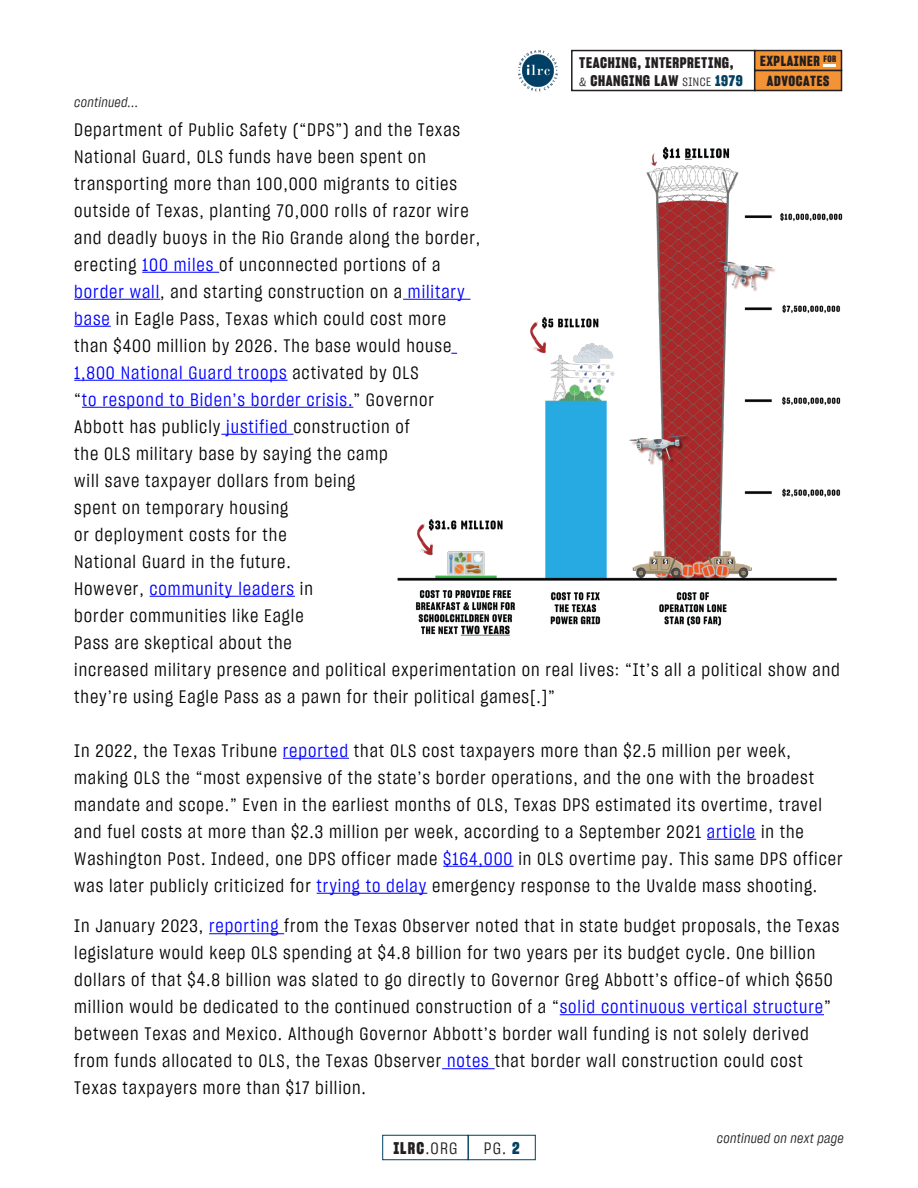
<style>
.page{position:relative;width:918px;height:1188px;background:#fff}
.page>*{position:absolute;margin:0;border:0;box-sizing:border-box;transform-origin:0 0}
.t1{font:18px/27px "Sharp Grotesk Book 15";letter-spacing:.05em;color:#040503}
.t2{font:16.5px "Sharp Grotesk Bold 15";color:#231f20}
.t3{font:16.5px "Sharp Grotesk Book 15";color:#231f20}
.t4{font:15px/18px "Sharp Grotesk Bold 15";letter-spacing:.04em;color:#231f20}
.t5{font:14.25px/20px "Sharp Grotesk Bold 15";letter-spacing:.04em;color:#231f20;text-align:center}
.t6{font:13.5px "Sharp Grotesk Book Italic 15";letter-spacing:.02em;color:#231f20}
.s1{font-family:"Sharp Grotesk Book 15";font-size:12px}
.s2{color:#024161}
.s3{color:#00f}
.s4{font-family:"Sharp Grotesk Book 15"}
.s5{font-family:"Sharp Grotesk Bold 15";color:#024161}
</style>
<div class="page">
<div style="left:571px;top:50px;width:184px;height:41px;border:2px solid #231f20"></div>
<div style="left:755px;top:51px;width:87px;height:20px;background:#f29336"></div>
<div style="left:754px;top:50px;width:88px;height:21px;border:2px solid #231f20"></div>
<div style="left:755px;top:71px;width:87px;height:20px;background:#f29336"></div>
<div style="left:754px;top:70px;width:88px;height:21px;border:2px solid #231f20"></div>
<img style="left:518px;top:50px;width:40px;height:41px">
<div style="left:382px;top:1135px;width:87px;height:25px;border:1px solid #024161"></div>
<div style="left:468px;top:1135px;width:68px;height:25px;border:1px solid #024161"></div>
<svg style="left:824px;top:64px;width:12px;height:2px"></svg>
<hr style="left:142px;top:272px;width:77px;height:1px;background:#00f">
<hr style="left:74px;top:299px;width:86px;height:1px;background:#00f">
<hr style="left:74px;top:326px;width:37px;height:1px;background:#00f">
<hr style="left:74px;top:380px;width:214px;height:1px;background:#00f">
<hr style="left:82px;top:407px;width:271px;height:1px;background:#00f">
<hr style="left:221px;top:434px;width:72px;height:1px;background:#00f">
<hr style="left:150px;top:596px;width:145px;height:1px;background:#00f">
<hr style="left:283px;top:758px;width:66px;height:1px;background:#00f">
<hr style="left:707px;top:839px;width:49px;height:1px;background:#00f">
<hr style="left:443px;top:866px;width:71px;height:1px;background:#00f">
<hr style="left:317px;top:893px;width:110px;height:1px;background:#00f">
<hr style="left:209px;top:933px;width:75px;height:1px;background:#00f">
<hr style="left:560px;top:1014px;width:264px;height:1px;background:#00f">
<hr style="left:442px;top:1068px;width:53px;height:1px;background:#00f">
<img style="left:397px;top:147px;width:446px;height:489px">
<p class="t6" style="left:74px;top:92px;width:66px">continued...</p>
<p class="t4" style="left:579px;top:53px;width:165px">TEACHING, INTERPRETING, <span class="s1">&amp;</span> CHANGING LAW <span class="s1">SINCE</span> <span class="s2">1979</span></p>
<p class="t5" style="left:760px;top:51px;width:77px">EXPLAINER <sup>FOR<br></sup>ADVOCATES</p>
<p class="t1" style="left:74px;top:115px;width:767px">Department of Public Safety (“DPS”) and the Texas<br>National Guard, OLS funds have been spent on<br>transporting more than 100,000 migrants to cities<br>outside of Texas, planting 70,000 rolls of razor wire<br>and deadly buoys in the Rio Grande along the border,<br>erecting <span class="s3">100 miles</span> of unconnected portions of a<br><span class="s3">border wall</span>, and starting construction on a <span class="s3">military<br>base</span> in Eagle Pass, Texas which could cost more<br>than $400 million by 2026. The base would house<br><span class="s3">1,800 National Guard troops</span> activated by OLS<br>“<span class="s3">to respond to Biden’s border crisis.</span>” Governor<br>Abbott has publicly <span class="s3">justified</span> construction of<br>the OLS military base by saying the camp<br>will save taxpayer dollars from being<br>spent on temporary housing<br>or deployment costs for the<br>National Guard in the future.<br>However, <span class="s3">community leaders</span> in<br>border communities like Eagle<br>Pass are skeptical about the<br>increased military presence and political experimentation on real lives: “It’s all a political show and they’re using Eagle Pass as a pawn for their political games[.]”</p>
<p class="t1" style="left:74px;top:736px;width:770px">In 2022, the Texas Tribune <span class="s3">reported</span> that OLS cost taxpayers more than $2.5 million per week, making OLS the “most expensive of the state’s border operations, and the one with the broadest mandate and scope.” Even in the earliest months of OLS, Texas DPS estimated its overtime, travel and fuel costs at more than $2.3 million per week, according to a September 2021 <span class="s3">article</span> in the Washington Post. Indeed, one DPS officer made <span class="s3">$164,000</span> in OLS overtime pay. This same DPS officer was later publicly criticized for <span class="s3">trying to delay</span> emergency response to the Uvalde mass shooting.</p>
<p class="t1" style="left:74px;top:912px;width:767px">In January 2023, <span class="s3">reporting</span> from the Texas Observer noted that in state budget proposals, the Texas legislature would keep OLS spending at $4.8 billion for two years per its budget cycle. One billion dollars of that $4.8 billion was slated to go directly to Governor Greg Abbott’s office–of which $650 million would be dedicated to the continued construction of a “<span class="s3">solid continuous vertical structure</span>” between Texas and Mexico. Although Governor Abbott’s border wall funding is not solely derived from funds allocated to OLS, the Texas Observer <span class="s3">notes</span> that border wall construction could cost Texas taxpayers more than $17 billion.</p>
<p class="t2" style="left:393px;top:1137px;width:66px">ILRC<span class="s4">.ORG</span></p>
<p class="t3" style="left:484px;top:1137px;width:37px">PG. <span class="s5">2</span></p>
<p class="t6" style="left:717px;top:1129px;width:128px">continued on next page</p>
</div>
